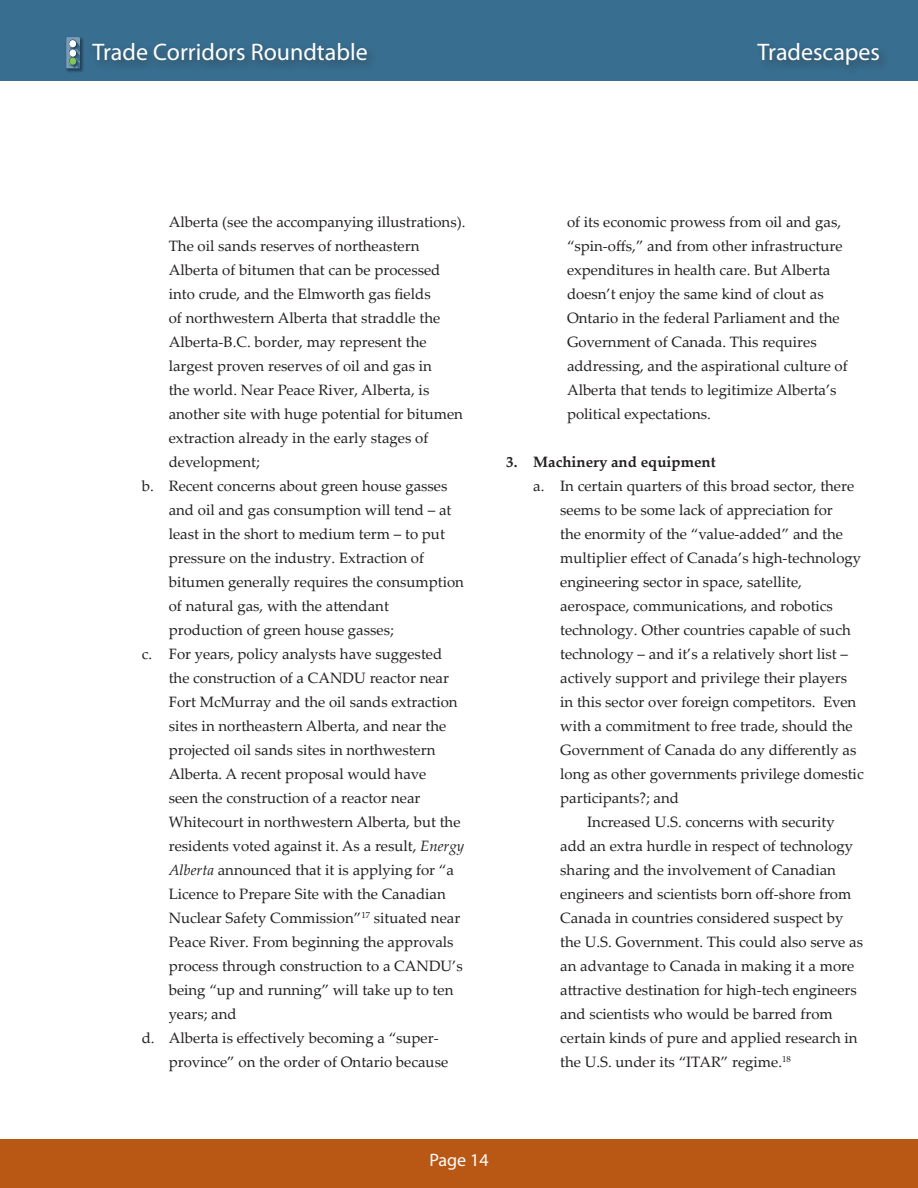
<style>
.page{position:relative;width:918px;height:1188px;background:#fff}
.page>*{position:absolute;margin:0;border:0;box-sizing:border-box;transform-origin:0 0}
.t1{font:24px "Myriad Pro";color:#fff}
.t2{font:23.85px "Myriad";letter-spacing:-.025em;color:#fff}
.t3{font:18px "Myriad Pro";color:#fff}
.t4{font:15px/24px "Palatino Linotype";color:#231f20}
.t5{font:700 15px "Palatino Linotype";color:#231f20}
.s1{font-style:italic}
</style>
<div class="page">
<div style="left:0;top:1140px;width:918px;height:48px;background:#b95814"></div>
<div style="left:0;top:0;width:918px;height:81px;background:#386e8f"></div>
<div style="left:752px;top:39px;width:166px;height:52px;background:#231f20;opacity:.45"></div>
<img style="left:66px;top:37px;width:16px;height:35px">
<svg style="left:66px;top:37px;width:14px;height:32px"></svg>
<img style="left:68px;top:38px;width:12px;height:9px">
<div style="left:70px;top:40px;width:6px;height:7px;background:#fff;border-radius:50%"></div>
<img style="left:68px;top:47px;width:13px;height:8px">
<div style="left:70px;top:50px;width:6px;height:7px;background:#fff;border-radius:50%"></div>
<img style="left:68px;top:55px;width:13px;height:14px">
<div style="left:70px;top:58px;width:6px;height:7px;background:#86c551;border-radius:50%"></div>
<img style="left:82px;top:38px;width:1px;height:33px">
<div style="left:87px;top:39px;width:350px;height:52px;background:#231f20;opacity:.45"></div>
<h1 class="t1" style="left:92px;top:39px;width:277px">Trade Corridors Roundtable</h1>
<h1 class="t1" style="left:757px;top:39px;width:124px">Tradescapes</h1>
<h2 class="t2" style="left:133px;top:42px;width:219px">e Cor idors Roundtable</h2>
<p class="t4" style="left:169px;top:209px;width:298px">Alberta (see the accompanying illustrations).<br>The oil sands reserves of northeastern Alberta of bitumen that can be processed into crude, and the Elmworth gas fields<br>of northwestern Alberta that straddle the Alberta-B.C. border, may represent the largest proven reserves of oil and gas in<br>the world. Near Peace River, Alberta, is another site with huge potential for bitumen extraction already in the early stages of development;</p>
<p class="t4" style="left:169px;top:473px;width:297px;text-indent:-27px">b. Recent concerns about green house gasses and oil and gas consumption will tend – at least in the short to medium term – to put pressure on the industry. Extraction of bitumen generally requires the consumption of natural gas, with the attendant production of green house gasses;</p>
<p class="t4" style="left:169px;top:641px;width:297px;text-indent:-27px">c. For years, policy analysts have suggested the construction of a CANDU reactor near Fort McMurray and the oil sands extraction sites in northeastern Alberta, and near the projected oil sands sites in northwestern Alberta. A recent proposal would have<br>seen the construction of a reactor near Whitecourt in northwestern Alberta, but the residents voted against it. As a result, <span class="s1">Energy Alberta</span> announced that it is applying for “a Licence to Prepare Site with the Canadian Nuclear Safety Commission”<sup>17</sup> situated near Peace River. From beginning the approvals process through construction to a CANDU’s being “up and running” will take up to ten years; and</p>
<p class="t4" style="left:169px;top:1025px;width:281px;text-indent:-27px">d. Alberta is effectively becoming a “super&shy;province” on the order of Ontario because</p>
<p class="t4" style="left:567px;top:209px;width:282px">of its economic prowess from oil and gas, “spin-offs,” and from other infrastructure expenditures in health care. But Alberta doesn’t enjoy the same kind of clout as Ontario in the federal Parliament and the Government of Canada. This requires addressing, and the aspirational culture of Alberta that tends to legitimize Alberta’s political expectations.</p>
<p class="t5" style="left:506px;top:451px;width:211px">3. Machinery and equipment</p>
<p class="t4" style="left:560px;top:473px;width:305px;text-indent:-27px">a. In certain quarters of this broad sector, there seems to be some lack of appreciation for<br>the enormity of the “value-added” and the multiplier effect of Canada’s high-technology engineering sector in space, satellite, aerospace, communications, and robotics technology. Other countries capable of such technology – and it’s a relatively short list – actively support and privilege their players in this sector over foreign competitors. Even with a commitment to free trade, should the Government of Canada do any differently as long as other governments privilege domestic participants?; and</p>
<p class="t4" style="left:560px;top:809px;width:304px;text-indent:27px">Increased U.S. concerns with security add an extra hurdle in respect of technology sharing and the involvement of Canadian engineers and scientists born off-shore from Canada in countries considered suspect by the U.S. Government. This could also serve as an advantage to Canada in making it a more attractive destination for high-tech engineers and scientists who would be barred from certain kinds of pure and applied research in the U.S. under its “ITAR” regime.<sup>18</sup></p>
<p class="t3" style="left:429px;top:1150px;width:61px">Page 14</p>
</div>
